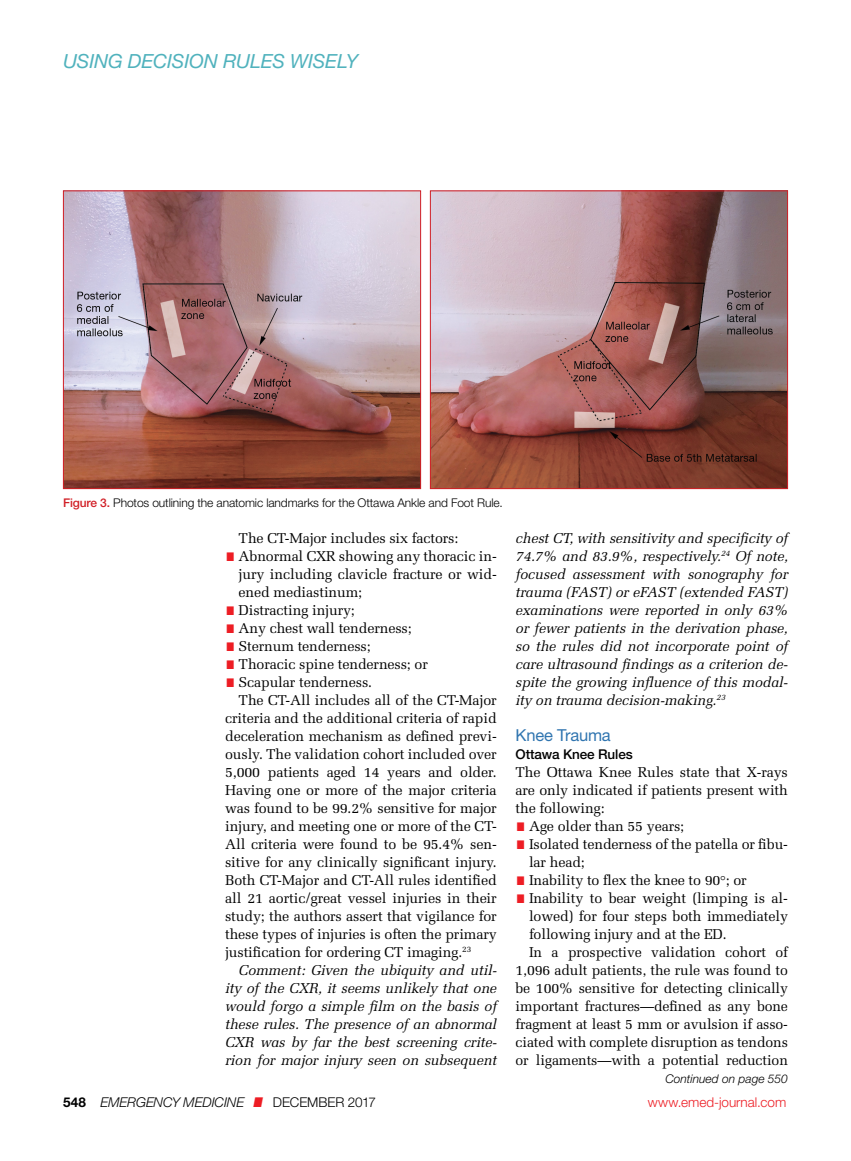
<style>
.page{position:relative;width:851px;height:1161px;background:#fff}
.page>*{position:absolute;margin:0;border:0;box-sizing:border-box;transform-origin:0 0}
.t1{font:italic 19.5px "Helvetica Neue LT Std";letter-spacing:-.01em;color:#50b2bd}
.t2{font:16.5px "Helvetica Neue LT Std";letter-spacing:-.01em;color:#3075b0}
.t3{font:14.25px "Melior LT Std";letter-spacing:-.01em;color:#000}
.t4{font:italic 14.25px/18px "Melior LT Std";letter-spacing:-.01em;color:#000;text-align:justify}
.t5{font:italic 300 13.5px "Helvetica Neue LT Std";letter-spacing:-.005em;color:#000}
.t6{font:300 13.5px "Helvetica Neue LT Std";color:#ed1d24}
.t7{font:500 13.5px "Helvetica Neue LT Std";letter-spacing:-.01em;color:#000}
.t8{font:300 12px "Helvetica Neue LT Std";letter-spacing:-.01em;color:#000}
.t9{font:italic 300 12px "Helvetica Neue LT Std";color:#000}
.s1{font-weight:500;color:#d12027}
.s2{font-family:"Helvetica Neue LT Std";font-weight:900;font-size:12px;color:#ed1d24}
.s3{font-weight:700;font-style:normal}
.s4{font-weight:900;color:#ed1d24}
.s5{font-style:normal}
</style>
<div class="page">
<img style="left:65px;top:192px;width:354px;height:295px">
<div style="left:63px;top:190px;width:358px;height:299px;border:1px solid #d12027"></div>
<img style="left:432px;top:192px;width:354px;height:295px">
<div style="left:430px;top:190px;width:358px;height:299px;border:1px solid #d12027"></div>
<h1 class="t1" style="left:63px;top:49px;width:296px">USING DECISION RULES WISELY</h1>
<p class="t8" style="left:63px;top:495px;width:441px"><span class="s1">Figure 3.</span> Photos outlining the anatomic landmarks for the Ottawa Ankle and Foot Rule.</p>
<p class="t3" style="left:238px;top:530px;width:221px">The CT-Major includes six factors:</p>
<p class="t3" style="left:225px;top:548px;width:273px"><span class="s2">I</span>Abnormal CXR showing any thoracic in-</p>
<p class="t3" style="left:238px;top:566px;width:260px">jury including clavicle fracture or wid-</p>
<p class="t3" style="left:238px;top:584px;width:125px">ened mediastinum;</p>
<p class="t3" style="left:225px;top:602px;width:131px"><span class="s2">I</span>Distracting injury;</p>
<p class="t3" style="left:225px;top:620px;width:188px"><span class="s2">I</span>Any chest wall tenderness;</p>
<p class="t3" style="left:225px;top:638px;width:147px"><span class="s2">I</span>Sternum tenderness;</p>
<p class="t3" style="left:225px;top:656px;width:204px"><span class="s2">I</span>Thoracic spine tenderness; or</p>
<p class="t3" style="left:225px;top:674px;width:148px"><span class="s2">I</span>Scapular tenderness.</p>
<p class="t3" style="left:238px;top:692px;width:259px">The CT-All includes all of the CT-Major</p>
<p class="t3" style="left:225px;top:710px;width:273px">criteria and the additional criteria of rapid</p>
<p class="t3" style="left:225px;top:728px;width:273px">deceleration mechanism as defined previ-</p>
<p class="t3" style="left:225px;top:746px;width:273px">ously. The validation cohort included over</p>
<p class="t3" style="left:225px;top:764px;width:273px">5,000 patients aged 14 years and older.</p>
<p class="t3" style="left:225px;top:782px;width:273px">Having one or more of the major criteria</p>
<p class="t3" style="left:225px;top:800px;width:273px">was found to be 99.2% sensitive for major</p>
<p class="t3" style="left:225px;top:818px;width:273px">injury, and meeting one or more of the CT-</p>
<p class="t3" style="left:225px;top:836px;width:273px">All criteria were found to be 95.4% sen-</p>
<p class="t3" style="left:225px;top:854px;width:273px">sitive for any clinically significant injury.</p>
<p class="t3" style="left:225px;top:872px;width:273px">Both CT-Major and CT-All rules identified</p>
<p class="t3" style="left:225px;top:890px;width:273px">all 21 aortic/great vessel injuries in their</p>
<p class="t3" style="left:225px;top:908px;width:273px">study; the authors assert that vigilance for</p>
<p class="t3" style="left:225px;top:926px;width:273px">these types of injuries is often the primary</p>
<p class="t3" style="left:225px;top:944px;width:248px">justification for ordering CT imaging.<sup>23</sup></p>
<p class="t4" style="left:238px;top:961px;width:259px">Comment: Given the ubiquity and util-</p>
<p class="t4" style="left:225px;top:979px;width:273px">ity of the CXR, it seems unlikely that one</p>
<p class="t4" style="left:225px;top:997px;width:273px">would forgo a simple film on the basis of</p>
<p class="t4" style="left:225px;top:1015px;width:273px">these rules. The presence of an abnormal</p>
<p class="t4" style="left:225px;top:1033px;width:273px">CXR was by far the best screening crite-</p>
<p class="t4" style="left:225px;top:1051px;width:273px">rion for major injury seen on subsequent</p>
<p class="t4" style="left:515px;top:529px;width:274px">chest CT, with sensitivity and specificity of 74.7% and 83.9%, respectively.<sup>24</sup> Of note, focused assessment with sonography for trauma (FAST) or eFAST (extended FAST) examinations were reported in only 63% or fewer patients in the derivation phase, so the rules did not incorporate point of care ultrasound findings as a criterion de&shy;spite the growing influence of this modal&shy;ity on trauma decision-making.<sup>23</sup></p>
<p class="t2" style="left:515px;top:725px;width:97px">Knee Trauma</p>
<p class="t7" style="left:515px;top:746px;width:119px">Ottawa Knee Rules</p>
<p class="t3" style="left:515px;top:764px;width:274px">The Ottawa Knee Rules state that X-rays</p>
<p class="t3" style="left:515px;top:782px;width:274px">are only indicated if patients present with</p>
<p class="t3" style="left:515px;top:800px;width:91px">the following:</p>
<p class="t3" style="left:515px;top:818px;width:170px"><span class="s2">I</span>Age older than 55 years;</p>
<p class="t3" style="left:515px;top:836px;width:274px"><span class="s2">I</span>Isolated tenderness of the patella or fibu-</p>
<p class="t3" style="left:529px;top:854px;width:57px">lar head;</p>
<p class="t3" style="left:515px;top:872px;width:233px"><span class="s2">I</span>Inability to flex the knee to 90°; or</p>
<p class="t3" style="left:515px;top:890px;width:274px"><span class="s2">I</span>Inability to bear weight (limping is al-</p>
<p class="t3" style="left:529px;top:908px;width:260px">lowed) for four steps both immediately</p>
<p class="t3" style="left:529px;top:926px;width:199px">following injury and at the ED.</p>
<p class="t3" style="left:529px;top:944px;width:260px">In a prospective validation cohort of</p>
<p class="t3" style="left:515px;top:962px;width:274px">1,096 adult patients, the rule was found to</p>
<p class="t3" style="left:515px;top:980px;width:274px">be 100% sensitive for detecting clinically</p>
<p class="t3" style="left:515px;top:998px;width:274px">important fractures—defined as any bone</p>
<p class="t3" style="left:515px;top:1016px;width:274px">fragment at least 5 mm or avulsion if asso-</p>
<p class="t3" style="left:515px;top:1034px;width:274px">ciated with complete disruption as tendons</p>
<p class="t3" style="left:515px;top:1052px;width:274px">or ligaments—with a potential reduction</p>
<p class="t9" style="left:665px;top:1072px;width:124px">Continued on page 550</p>
<p class="t5" style="left:63px;top:1094px;width:314px"><span class="s3">548</span> EMERGENCY MEDICINE <span class="s4">I</span> <span class="s5">DECEMBER 2017</span></p>
<p class="t6" style="left:647px;top:1094px;width:140px">www.emed-journal.com</p>
</div>
